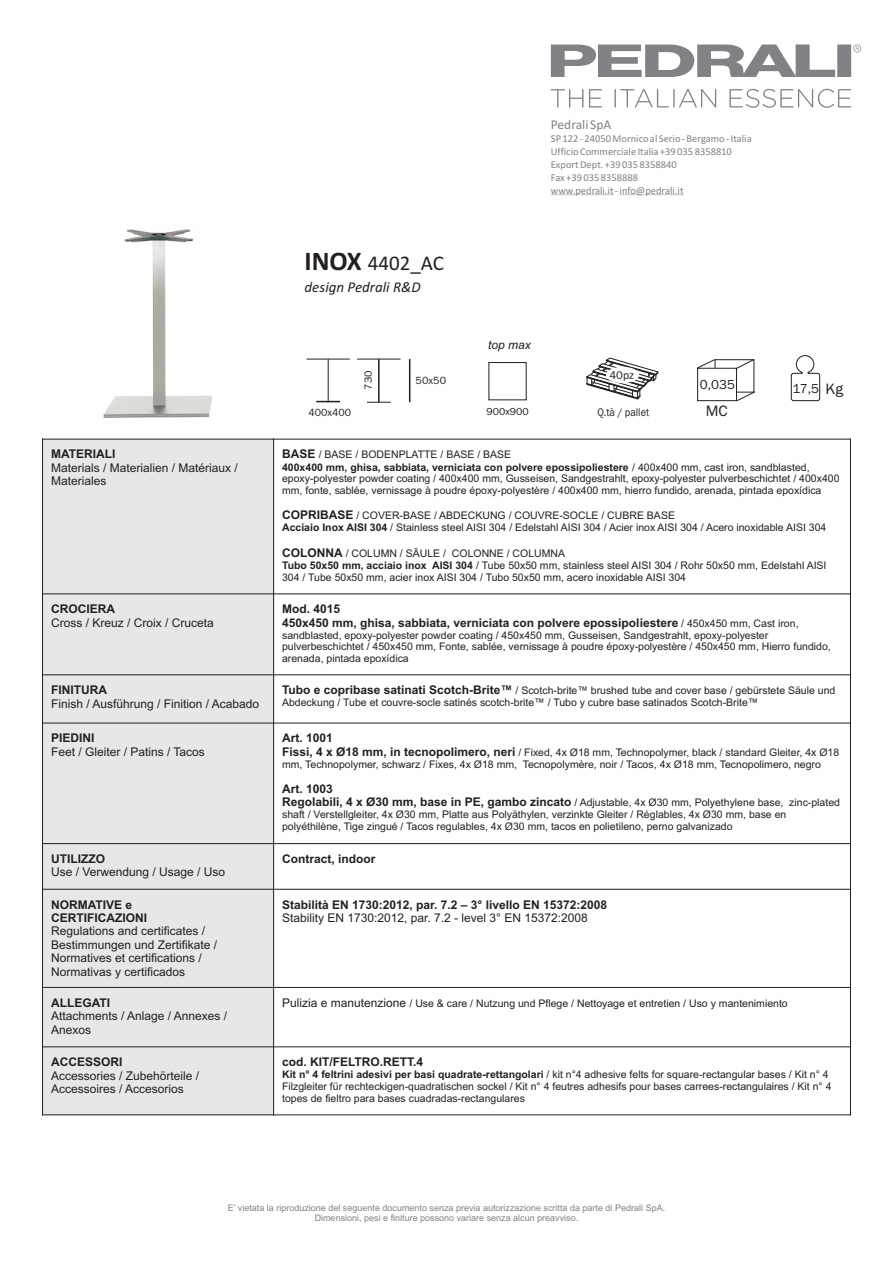
<style>
.page{position:relative;width:893px;height:1263px;background:#fff}
.page>*{position:absolute;margin:0;border:0;box-sizing:border-box;transform-origin:0 0}
.t1{font:21px "Calibri";color:#231f20}
.t2{font:15.6px "Franklin Gothic";color:#231f20}
.t3{font:italic 15px "Calibri";color:#231f20}
.t4{font:13.5px "Franklin Gothic";color:#231f20}
.t5{font:13.5px "Calibri";color:#808285}
.t6{font:12px/13.4px "Arial";color:#231f20}
.t7{font:700 12px/13.4px "Arial";color:#231f20}
.t8{font:italic 12px "Arial";color:#231f20}
.t9{font:11.4px "Franklin Gothic";color:#231f20;scale:.9 1}
.t10{font:11.4px "Franklin Gothic";color:#231f20}
.t11{font:10.65px "Franklin Gothic";color:#231f20}
.t12{font:10.5px/11.7px "Arial";color:#231f20}
.t13{font:10.5px/12.8px "Calibri";color:#808285}
.t14{font:10.5px "Franklin Gothic";color:#231f20}
.t15{font:9px/10.1px "Arial";color:#808285;text-align:center}
.s1{font-weight:700;font-size:27px}
.s2{font-size:15.6px}
.s3{font-weight:700}
.s4{font-weight:400;font-size:10.5px}
.s5{font-weight:700;font-size:12px}
.s6{font-weight:400}
.s7{font-size:12px}
</style>
<div class="page">
<div style="left:43px;top:439px;width:231px;height:155px;background:#e6e7e9"></div>
<div style="left:43px;top:594px;width:231px;height:81px;background:#e6e7e9"></div>
<div style="left:43px;top:675px;width:231px;height:48px;background:#e6e7e9"></div>
<div style="left:43px;top:723px;width:231px;height:121px;background:#e6e7e9"></div>
<div style="left:43px;top:844px;width:231px;height:45px;background:#e6e7e9"></div>
<div style="left:43px;top:889px;width:231px;height:98px;background:#e6e7e9"></div>
<div style="left:43px;top:987px;width:231px;height:60px;background:#e6e7e9"></div>
<div style="left:43px;top:1047px;width:231px;height:68px;background:#e6e7e9"></div>
<hr style="left:42px;top:439px;width:1px;height:676px;background:#231f20">
<hr style="left:273px;top:439px;width:1px;height:676px;background:#231f20">
<hr style="left:850px;top:439px;width:1px;height:676px;background:#231f20">
<hr style="left:42px;top:1114px;width:809px;height:1px;background:#231f20">
<hr style="left:42px;top:1046px;width:809px;height:1px;background:#231f20">
<hr style="left:42px;top:987px;width:809px;height:1px;background:#231f20">
<hr style="left:42px;top:889px;width:809px;height:1px;background:#231f20">
<hr style="left:42px;top:843px;width:809px;height:1px;background:#231f20">
<hr style="left:42px;top:723px;width:809px;height:1px;background:#231f20">
<hr style="left:42px;top:674px;width:809px;height:1px;background:#231f20">
<hr style="left:42px;top:593px;width:809px;height:1px;background:#231f20">
<hr style="left:42px;top:439px;width:809px;height:1px;background:#231f20">
<img style="left:103px;top:229px;width:109px;height:189px">
<hr style="left:378px;top:359px;width:2px;height:43px;background:#231f20">
<hr style="left:357px;top:359px;width:44px;height:1px;background:#231f20">
<svg style="left:367px;top:402px;width:24px;height:1px"></svg>
<hr style="left:328px;top:359px;width:1px;height:43px;background:#231f20">
<hr style="left:306px;top:359px;width:44px;height:1px;background:#231f20">
<svg style="left:316px;top:401px;width:24px;height:1px"></svg>
<hr style="left:409px;top:359px;width:1px;height:43px;background:#231f20">
<svg style="left:790px;top:355px;width:30px;height:46px"></svg>
<svg style="left:697px;top:359px;width:58px;height:43px"></svg>
<svg style="left:587px;top:358px;width:71px;height:41px"></svg>
<div style="left:606px;top:367px;width:33px;height:16px;background:#fff;border-radius:50%"></div>
<hr style="left:551px;top:195px;width:62px;height:1px;background:#808285">
<hr style="left:620px;top:195px;width:63px;height:1px;background:#808285">
<svg style="left:551px;top:44px;width:310px;height:64px"></svg>
<p class="t5" style="left:551px;top:119px;width:62px">Pedrali SpA</p>
<p class="t13" style="left:551px;top:133px;width:202px">SP 122 - 24050 Mornico al Serio - Bergamo - Italia Ufficio Commerciale Italia +39 035 8358810<br>Export Dept. +39 035 8358840<br>Fax +39 035 8358888<br>www.pedrali.it - info@pedrali.it</p>
<p class="t1" style="left:305px;top:254px;width:141px"><span class="s1">INOX</span> 4402_AC</p>
<p class="t3" style="left:305px;top:281px;width:118px">design Pedrali R&amp;D</p>
<p class="t11" style="left:364px;top:390px;width:21px;rotate:-90deg">730</p>
<p class="t11" style="left:416px;top:376px;width:32px">50x50</p>
<p class="t8" style="left:488px;top:340px;width:44px">top max</p>
<p class="t11" style="left:308px;top:408px;width:44px">400x400</p>
<p class="t14" style="left:486px;top:408px;width:44px">900x900</p>
<p class="t10" style="left:609px;top:371px;width:26px">40pz</p>
<p class="t4" style="left:700px;top:379px;width:37px">0,035</p>
<p class="t9" style="left:597px;top:408px;width:59px">Q.tà / pallet</p>
<p class="t2" style="left:706px;top:405px;width:23px">MC</p>
<p class="t4" style="left:793px;top:384px;width:52px">17,5 <span class="s2">Kg</span></p>
<p class="t6" style="left:51px;top:449px;width:188px"><span class="s3">MATERIALI<br></span>Materials / Materialien / Matériaux /<br>Materiales</p>
<p class="t7" style="left:282px;top:449px;width:41px">BASE <span class="s4">/</span></p>
<p class="t12" style="left:325px;top:450px;width:188px">BASE / BODENPLATTE / BASE / BASE</p>
<p class="t12" style="left:282px;top:462px;width:559px"><span class="s3">400x400 mm, ghisa, sabbiata, verniciata con polvere epossipoliestere</span> / 400x400 mm, cast iron, sandblasted, epoxy-polyester powder coating / 400x400 mm, Gusseisen, Sandgestrahlt, epoxy-polyester pulverbeschichtet / 400x400 mm, fonte, sablée, vernissage à poudre époxy-polyestère / 400x400 mm, hierro fundido, arenada, pintada epoxídica</p>
<p class="t12" style="left:282px;top:510px;width:546px"><span class="s5">COPRIBASE</span> / COVER-BASE / ABDECKUNG / COUVRE-SOCLE / CUBRE BASE<br><span class="s3">Acciaio Inox AISI 304</span> / Stainless steel AISI 304 / Edelstahl AISI 304 / Acier inox AISI 304 / Acero inoxidable AISI 304</p>
<p class="t12" style="left:282px;top:549px;width:546px"><span class="s5">COLONNA</span> / COLUMN / SÄULE / COLONNE / COLUMNA<br><span class="s3">Tubo 50x50 mm, acciaio inox AISI 304</span> / Tube 50x50 mm, stainless steel AISI 304 / Rohr 50x50 mm, Edelstahl AISI<br>304 / Tube 50x50 mm, acier inox AISI 304 / Tubo 50x50 mm, acero inoxidable AISI 304</p>
<p class="t6" style="left:51px;top:603px;width:164px"><span class="s3">CROCIERA<br></span>Cross / Kreuz / Croix / Cruceta</p>
<p class="t7" style="left:282px;top:603px;width:518px">Mod. 4015<br>450x450 mm, ghisa, sabbiata, verniciata con polvere epossipoliestere <span class="s4">/ 450x450 mm, Cast iron,</span></p>
<p class="t12" style="left:282px;top:630px;width:550px">sandblasted, epoxy-polyester powder coating / 450x450 mm, Gusseisen, Sandgestrahlt, epoxy-polyester pulverbeschichtet / 450x450 mm, Fonte, sablée, vernissage à poudre époxy-polyestère / 450x450 mm, Hierro fundido, arenada, pintada epoxídica</p>
<p class="t6" style="left:51px;top:684px;width:210px"><span class="s3">FINITURA<br></span>Finish / Ausführung / Finition / Acabado</p>
<p class="t12" style="left:282px;top:685px;width:555px"><span class="s5">Tubo e copribase satinati Scotch-Brite™</span> / Scotch-brite™ brushed tube and cover base / gebürstete Säule und<br>Abdeckung / Tube et couvre-socle satinés scotch-brite™ / Tubo y cubre base satinados Scotch-Brite™</p>
<p class="t6" style="left:51px;top:733px;width:155px"><span class="s3">PIEDINI<br></span>Feet / Gleiter / Patins / Tacos</p>
<p class="t7" style="left:282px;top:733px;width:52px">Art. 1001</p>
<p class="t12" style="left:282px;top:747px;width:559px"><span class="s5">Fissi, 4 x Ø18 mm, in tecnopolimero, neri</span> / Fixed, 4x Ø18 mm, Technopolymer, black / standard Gleiter, 4x Ø18 mm, Technopolymer, schwarz / Fixes, 4x Ø18 mm, Tecnopolymère, noir / Tacos, 4x Ø18 mm, Tecnopolimero, negro</p>
<p class="t7" style="left:282px;top:783px;width:52px">Art. 1003</p>
<p class="t12" style="left:282px;top:797px;width:559px"><span class="s5">Regolabili, 4 x Ø30 mm, base in PE, gambo zincato</span> / Adjustable, 4x Ø30 mm, Polyethylene base, zinc-plated shaft / Verstellgleiter, 4x Ø30 mm, Platte aus Polyäthylen, verzinkte Gleiter / Réglables, 4x Ø30 mm, base en polyéthilène, Tige zingué / Tacos regulables, 4x Ø30 mm, tacos en polietileno, perno galvanizado</p>
<p class="t6" style="left:51px;top:853px;width:176px"><span class="s3">UTILIZZO<br></span>Use / Verwendung / Usage / Uso</p>
<p class="t7" style="left:282px;top:853px;width:95px">Contract, indoor</p>
<p class="t6" style="left:51px;top:899px;width:168px"><span class="s3">NORMATIVE e<br>CERTIFICAZIONI<br></span>Regulations and certificates /<br>Bestimmungen und Zertifikate /<br>Normatives et certifications /<br>Normativas y certificados</p>
<p class="t7" style="left:282px;top:899px;width:326px">Stabilità EN 1730:2012, par. 7.2 – 3° livello EN 15372:2008<br><span class="s6">Stability EN 1730:2012, par. 7.2 - level 3° EN 15372:2008</span></p>
<p class="t6" style="left:51px;top:997px;width:178px"><span class="s3">ALLEGATI<br></span>Attachments / Anlage / Annexes /<br>Anexos</p>
<p class="t12" style="left:282px;top:998px;width:507px"><span class="s7">Pulizia e manutenzione</span> / Use &amp; care / Nutzung und Pflege / Nettoyage et entretien / Uso y mantenimiento</p>
<p class="t6" style="left:51px;top:1056px;width:150px"><span class="s3">ACCESSORI<br></span>Accessories / Zubehörteile /<br>Accessoires / Accesorios</p>
<p class="t7" style="left:282px;top:1056px;width:143px">cod. KIT/FELTRO.RETT.4</p>
<p class="t12" style="left:282px;top:1070px;width:551px"><span class="s3">Kit n° 4 feltrini adesivi per basi quadrate-rettangolari</span> / kit n°4 adhesive felts for square-rectangular bases / Kit n° 4<br>Filzgleiter für rechteckigen-quadratischen sockel / Kit n° 4 feutres adhesifs pour bases carrees-rectangulaires / Kit n° 4 topes de fieltro para bases cuadradas-rectangulares</p>
<p class="t15" style="left:228px;top:1203px;width:439px">E’ vietata la riproduzione del seguente documento senza previa autorizzazione scritta da parte di Pedrali SpA.<br>Dimensioni, pesi e finiture possono variare senza alcun preavviso.</p>
</div>
